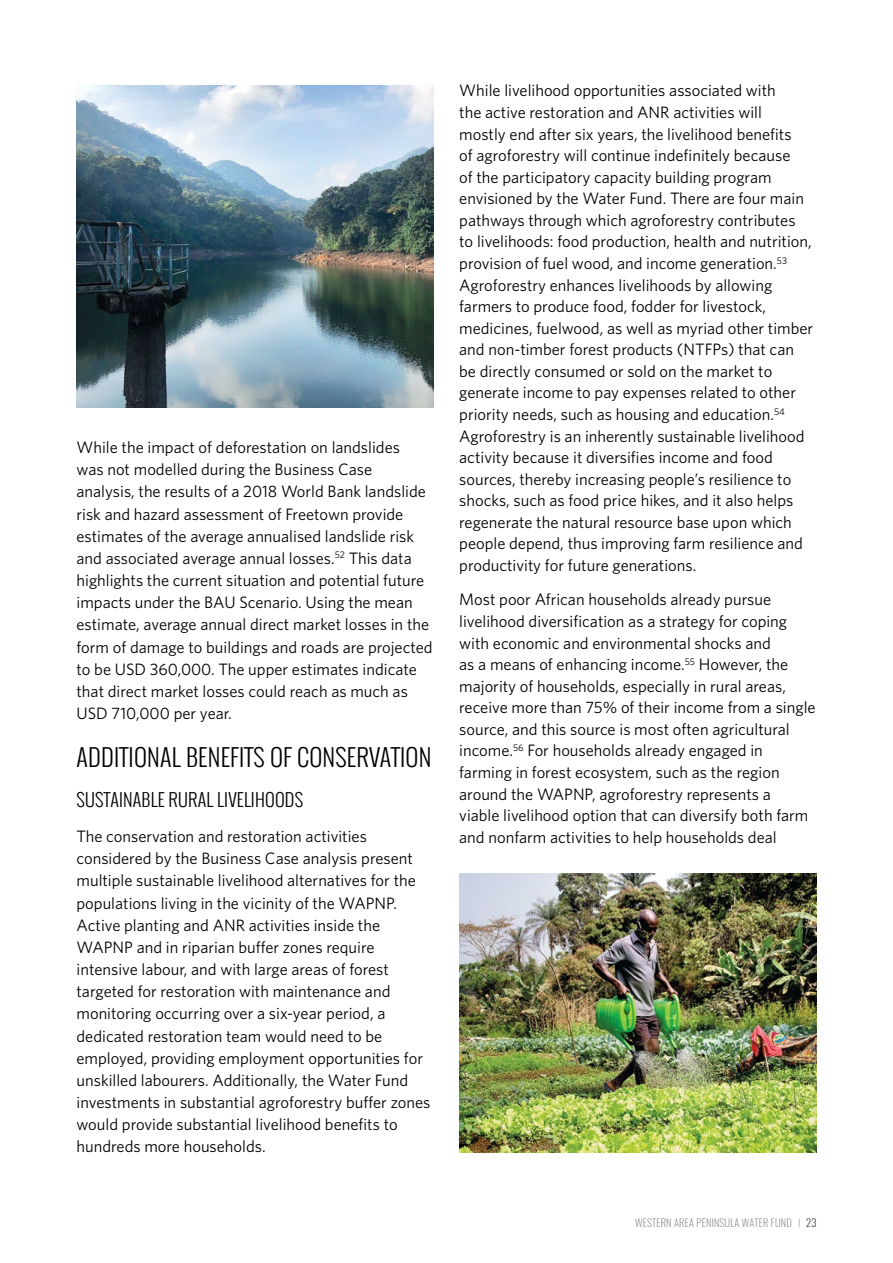
<style>
.page{position:relative;width:893px;height:1263px;background:#fff}
.page>*{position:absolute;margin:0;border:0;box-sizing:border-box;transform-origin:0 0}
.t1{font:300 24px "Oswald";letter-spacing:.01em;color:#000}
.t2{font:300 18px "Oswald";letter-spacing:.01em;color:#000}
.t3{font:16.5px/21.6px "Whitney";color:#000}
.t4{font:200 10.5px "Oswald";letter-spacing:.02em;color:#77787b}
.s1{font-size:9px}
.s2{color:#000}
</style>
<div class="page">
<img style="left:77px;top:85px;width:357px;height:323px">
<img style="left:459px;top:873px;width:357px;height:279px">
<p class="t3" style="left:77px;top:436px;width:358px;line-height:22.2px">While the impact of deforestation on landslides<br>was not modelled during the Business Case analysis, the results of a 2018 World Bank landslide risk and hazard assessment of Freetown provide estimates of the average annualised landslide risk and associated average annual losses.<sup>52</sup> This data highlights the current situation and potential future impacts under the BAU Scenario. Using the mean estimate, average annual direct market losses in the form of damage to buildings and roads are projected to be USD 360,000. The upper estimates indicate that direct market losses could reach as much as USD 710,000 per year.</p>
<h1 class="t1" style="left:77px;top:739px;width:356px">ADDITIONAL BENEFITS OF CONSERVATION</h1>
<p class="t2" style="left:77px;top:786px;width:228px">SUSTAINABLE RURAL LIVELIHOODS</p>
<p class="t3" style="left:77px;top:825px;width:355px;line-height:22.2px">The conservation and restoration activities considered by the Business Case analysis present multiple sustainable livelihood alternatives for the populations living in the vicinity of the WAPNP.<br>Active planting and ANR activities inside the WAPNP and in riparian buffer zones require intensive labour, and with large areas of forest targeted for restoration with maintenance and monitoring occurring over a six-year period, a dedicated restoration team would need to be employed, providing employment opportunities for unskilled labourers. Additionally, the Water Fund investments in substantial agroforestry buffer zones would provide substantial livelihood benefits to hundreds more households.</p>
<p class="t3" style="left:459px;top:80px;width:355px">While livelihood opportunities associated with<br>the active restoration and ANR activities will<br>mostly end after six years, the livelihood benefits<br>of agroforestry will continue indefinitely because<br>of the participatory capacity building program envisioned by the Water Fund. There are four main pathways through which agroforestry contributes to livelihoods: food production, health and nutrition, provision of fuel wood, and income generation.<sup>53<br></sup>Agroforestry enhances livelihoods by allowing farmers to produce food, fodder for livestock, medicines, fuelwood, as well as myriad other timber and non-timber forest products (NTFPs) that can be directly consumed or sold on the market to generate income to pay expenses related to other priority needs, such as housing and education.<sup>54<br></sup>Agroforestry is an inherently sustainable livelihood activity because it diversifies income and food sources, thereby increasing people’s resilience to shocks, such as food price hikes, and it also helps regenerate the natural resource base upon which people depend, thus improving farm resilience and productivity for future generations.</p>
<p class="t3" style="left:459px;top:588px;width:358px">Most poor African households already pursue livelihood diversification as a strategy for coping with economic and environmental shocks and<br>as a means of enhancing income.<sup>55</sup> However, the majority of households, especially in rural areas, receive more than 75% of their income from a single source, and this source is most often agricultural income.<sup>56</sup> For households already engaged in farming in forest ecosystem, such as the region around the WAPNP, agroforestry represents a<br>viable livelihood option that can diversify both farm and nonfarm activities to help households deal</p>
<p class="t4" style="left:635px;top:1216px;width:183px">WESTERN AREA PENINSULA WATER FUND <span class="s1">|</span> <span class="s2">23</span></p>
</div>
